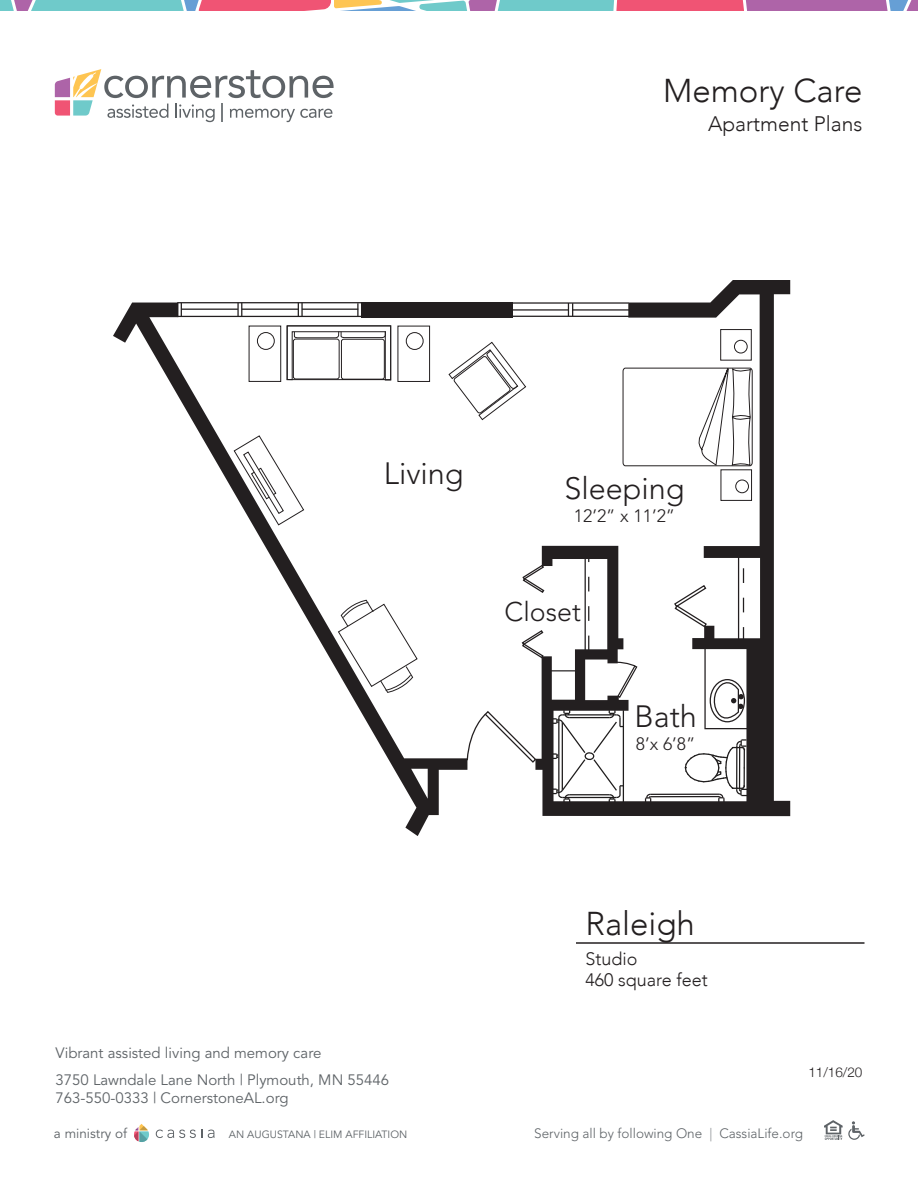
<style>
.page{position:relative;width:918px;height:1188px;background:#fff}
.page>*{position:absolute;margin:0;border:0;box-sizing:border-box;transform-origin:0 0}
.t1{font:300 33px "Avenir";color:#231f20}
.t2{font:300 30.6px "Avenir";color:#231f20}
.t3{font:300 26.85px "Avenir";color:#231f20}
.t4{font:300 21px "Avenir";color:#231f20}
.t5{font:300 18px "Avenir";color:#231f20}
.t6{font:300 17.85px "Avenir";color:#231f20}
.t7{font:15px/27px "Avenir";color:#5e6367}
.t8{font:300 13.5px "Avenir";color:#5e6367}
.t9{font:13.5px "Avenir";color:#5e6367}
.t10{font:300 13.5px "Helvetica Neue";color:#231f20}
.t11{font:10.5px "Avenir";color:#5e6367}
.s1{color:#83888c}
</style>
<div class="page">
<svg style="left:55px;top:69px;width:279px;height:53px"></svg>
<svg style="left:156px;top:1130px;width:46px;height:8px"></svg>
<svg style="left:208px;top:1130px;width:7px;height:8px"></svg>
<svg style="left:134px;top:1124px;width:15px;height:18px"></svg>
<svg style="left:824px;top:1120px;width:41px;height:20px"></svg>
<svg style="left:0;top:0;width:918px;height:10px"></svg>
<svg style="left:113px;top:303px;width:354px;height:533px"></svg>
<svg style="left:535px;top:280px;width:255px;height:536px"></svg>
<div style="left:362px;top:302px;width:151px;height:15px;background:#231f20"></div>
<hr style="left:177px;top:302px;width:185px;height:1px;background:#231f20">
<hr style="left:177px;top:316px;width:185px;height:1px;background:#231f20">
<svg style="left:181px;top:303px;width:1px;height:13px"></svg>
<svg style="left:357px;top:303px;width:2px;height:13px"></svg>
<svg style="left:237px;top:303px;width:5px;height:13px"></svg>
<svg style="left:298px;top:303px;width:5px;height:13px"></svg>
<hr style="left:302px;top:309px;width:56px;height:1px;background:#231f20">
<hr style="left:242px;top:309px;width:56px;height:1px;background:#231f20">
<hr style="left:182px;top:309px;width:56px;height:1px;background:#231f20">
<hr style="left:512px;top:302px;width:117px;height:2px;background:#231f20">
<hr style="left:513px;top:316px;width:117px;height:1px;background:#231f20">
<hr style="left:573px;top:309px;width:57px;height:2px;background:#231f20">
<hr style="left:513px;top:309px;width:55px;height:2px;background:#231f20">
<svg style="left:568px;top:303px;width:5px;height:13px"></svg>
<hr style="left:650px;top:794px;width:69px;height:1px;background:#231f20">
<svg style="left:684px;top:738px;width:64px;height:65px"></svg>
<hr style="left:650px;top:796px;width:69px;height:1px;background:#231f20">
<svg style="left:645px;top:793px;width:7px;height:9px"></svg>
<hr style="left:623px;top:710px;width:1px;height:92px;background:#1f1d1d">
<svg style="left:553px;top:710px;width:70px;height:92px"></svg>
<svg style="left:615px;top:661px;width:23px;height:38px"></svg>
<svg style="left:550px;top:670px;width:26px;height:1px"></svg>
<hr style="left:585px;top:558px;width:1px;height:93px;background:#231f20">
<svg style="left:588px;top:556px;width:1px;height:94px"></svg>
<svg style="left:673px;top:555px;width:80px;height:175px"></svg>
<svg style="left:522px;top:564px;width:23px;height:30px"></svg>
<svg style="left:521px;top:629px;width:24px;height:30px"></svg>
<svg style="left:466px;top:710px;width:71px;height:54px"></svg>
<svg style="left:233px;top:435px;width:72px;height:91px"></svg>
<svg style="left:248px;top:325px;width:182px;height:63px"></svg>
<svg style="left:448px;top:341px;width:79px;height:80px"></svg>
<svg style="left:337px;top:600px;width:81px;height:96px"></svg>
<svg style="left:622px;top:329px;width:131px;height:172px"></svg>
<div style="left:734px;top:340px;width:14px;height:13px;border:1px solid #231f20;border-radius:50%"></div>
<hr style="left:576px;top:942px;width:288px;height:2px;background:#231f20">
<p class="t1" style="left:663px;top:69px;width:201px">Memory Care</p>
<p class="t4" style="left:708px;top:110px;width:156px">Apartment Plans</p>
<p class="t2" style="left:384px;top:461px;width:81px">Living</p>
<p class="t2" style="left:564px;top:476px;width:121px">Sleeping</p>
<p class="t6" style="left:574px;top:509px;width:103px">12’2” x 11’2”</p>
<p class="t3" style="left:504px;top:601px;width:78px">Closet</p>
<p class="t2" style="left:635px;top:704px;width:64px">Bath</p>
<p class="t6" style="left:636px;top:736px;width:61px">8’x 6’8”</p>
<p class="t1" style="left:585px;top:902px;width:111px">Raleigh</p>
<p class="t5" style="left:585px;top:946px;width:54px">Studio</p>
<p class="t5" style="left:585px;top:968px;width:124px">460 square feet</p>
<p class="t7" style="left:56px;top:1040px;width:335px">Vibrant assisted living and memory care<br>3750 Lawndale Lane North | Plymouth, MN 55446</p>
<p class="t7" style="left:56px;top:1085px;width:235px">763-550-0333 | CornerstoneAL.org</p>
<p class="t9" style="left:54px;top:1128px;width:75px">a ministry of</p>
<p class="t11" style="left:229px;top:1130px;width:180px">AN AUGUSTANA | ELIM AFFILIATION</p>
<p class="t8" style="left:534px;top:1128px;width:270px">Serving all by following One <span class="s1">|</span> CassiaLife.org</p>
<p class="t10" style="left:808px;top:1064px;width:56px">11/16/20</p>
</div>
